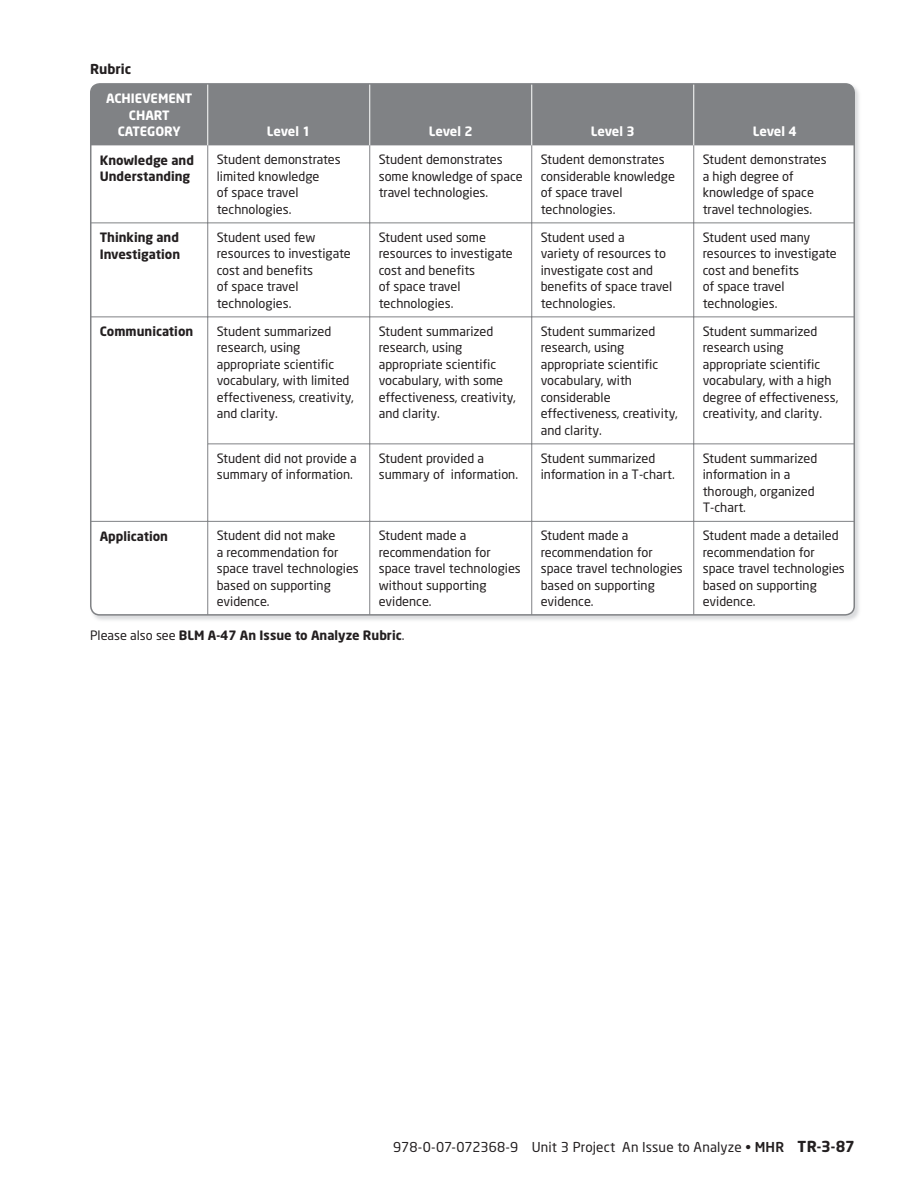
<style>
.page{position:relative;width:918px;height:1188px;background:#fff}
.page>*{position:absolute;margin:0;border:0;box-sizing:border-box;transform-origin:0 0}
.t1{font:13.5px "Neo Sans";letter-spacing:.005em;color:#231f20}
.t2{font:700 13.5px "Neo Sans";color:#231f20}
.t3{font:12.75px/16.5px "Neo Sans";color:#231f20}
.t4{font:700 12.75px/16.5px "Neo Sans";color:#231f20}
.t5{font:700 12.75px/16.5px "Neo Sans";letter-spacing:-.01em;color:#fff;text-align:center}
.s1{font-weight:400}
.s2{font-weight:500}
.s3{font-weight:700;font-size:15px}
</style>
<div class="page">
<div style="left:91px;top:84px;width:763px;height:61px;background:#808285"></div>
<hr style="left:207px;top:84px;width:1px;height:61px;background:#fff">
<hr style="left:369px;top:84px;width:1px;height:61px;background:#fff">
<hr style="left:531px;top:84px;width:1px;height:61px;background:#fff">
<hr style="left:693px;top:84px;width:1px;height:61px;background:#fff">
<svg style="left:91px;top:145px;width:763px;height:470px"></svg>
<p class="t2" style="left:90px;top:64px;width:43px">Rubric</p>
<p class="t5" style="left:106px;top:91px;width:88px">ACHIEVEMENT<br>CHART<br>CATEGORY</p>
<p class="t5" style="left:267px;top:124px;width:45px">Level 1</p>
<p class="t5" style="left:429px;top:124px;width:45px">Level 2</p>
<p class="t5" style="left:591px;top:124px;width:45px">Level 3</p>
<p class="t5" style="left:753px;top:124px;width:45px">Level 4</p>
<p class="t4" style="left:100px;top:153px;width:96px">Knowledge and<br>Understanding</p>
<p class="t3" style="left:217px;top:153px;width:126px">Student demonstrates limited knowledge<br>of space travel technologies.</p>
<p class="t3" style="left:379px;top:153px;width:146px">Student demonstrates some knowledge of space travel technologies.</p>
<p class="t3" style="left:541px;top:153px;width:136px">Student demonstrates considerable knowledge of space travel technologies.</p>
<p class="t3" style="left:703px;top:153px;width:126px">Student demonstrates a high degree of knowledge of space travel technologies.</p>
<p class="t4" style="left:100px;top:230px;width:82px">Thinking and<br>Investigation</p>
<p class="t3" style="left:217px;top:230px;width:136px">Student used few resources to investigate cost and benefits<br>of space travel technologies.</p>
<p class="t3" style="left:379px;top:230px;width:136px">Student used some resources to investigate cost and benefits<br>of space travel technologies.</p>
<p class="t3" style="left:541px;top:230px;width:133px">Student used a<br>variety of resources to investigate cost and benefits of space travel technologies.</p>
<p class="t3" style="left:703px;top:230px;width:136px">Student used many resources to investigate cost and benefits<br>of space travel technologies.</p>
<p class="t4" style="left:100px;top:324px;width:95px">Communication</p>
<p class="t3" style="left:217px;top:324px;width:139px">Student summarized research, using appropriate scientific vocabulary, with limited effectiveness, creativity, and clarity.</p>
<p class="t3" style="left:379px;top:324px;width:139px">Student summarized research, using appropriate scientific vocabulary, with some effectiveness, creativity, and clarity.</p>
<p class="t3" style="left:541px;top:324px;width:139px">Student summarized research, using appropriate scientific vocabulary, with considerable effectiveness, creativity, and clarity.</p>
<p class="t3" style="left:703px;top:324px;width:137px">Student summarized research using appropriate scientific vocabulary, with a high degree of effectiveness, creativity, and clarity.</p>
<p class="t3" style="left:217px;top:451px;width:142px">Student did not provide a summary of information.</p>
<p class="t3" style="left:379px;top:451px;width:141px">Student provided a summary of information.</p>
<p class="t3" style="left:541px;top:451px;width:136px">Student summarized information in a T-chart.</p>
<p class="t3" style="left:703px;top:451px;width:116px">Student summarized information in a thorough, organized<br>T-chart.</p>
<p class="t4" style="left:100px;top:529px;width:70px">Application</p>
<p class="t3" style="left:217px;top:529px;width:144px">Student did not make<br>a recommendation for space travel technologies based on supporting evidence.</p>
<p class="t3" style="left:379px;top:529px;width:144px">Student made a recommendation for space travel technologies without supporting evidence.</p>
<p class="t3" style="left:541px;top:529px;width:144px">Student made a recommendation for space travel technologies based on supporting evidence.</p>
<p class="t3" style="left:703px;top:529px;width:144px">Student made a detailed recommendation for space travel technologies based on supporting evidence.</p>
<p class="t4" style="left:90px;top:628px;width:316px"><span class="s1">Please also see</span> BLM A-47 An Issue to Analyze Rubric<span class="s1">.</span></p>
<p class="t1" style="left:393px;top:1142px;width:463px">978-0-07-072368-9 Unit 3 Project An Issue to Analyze • <span class="s2">MHR</span> <span class="s3">TR-3-87</span></p>
</div>
